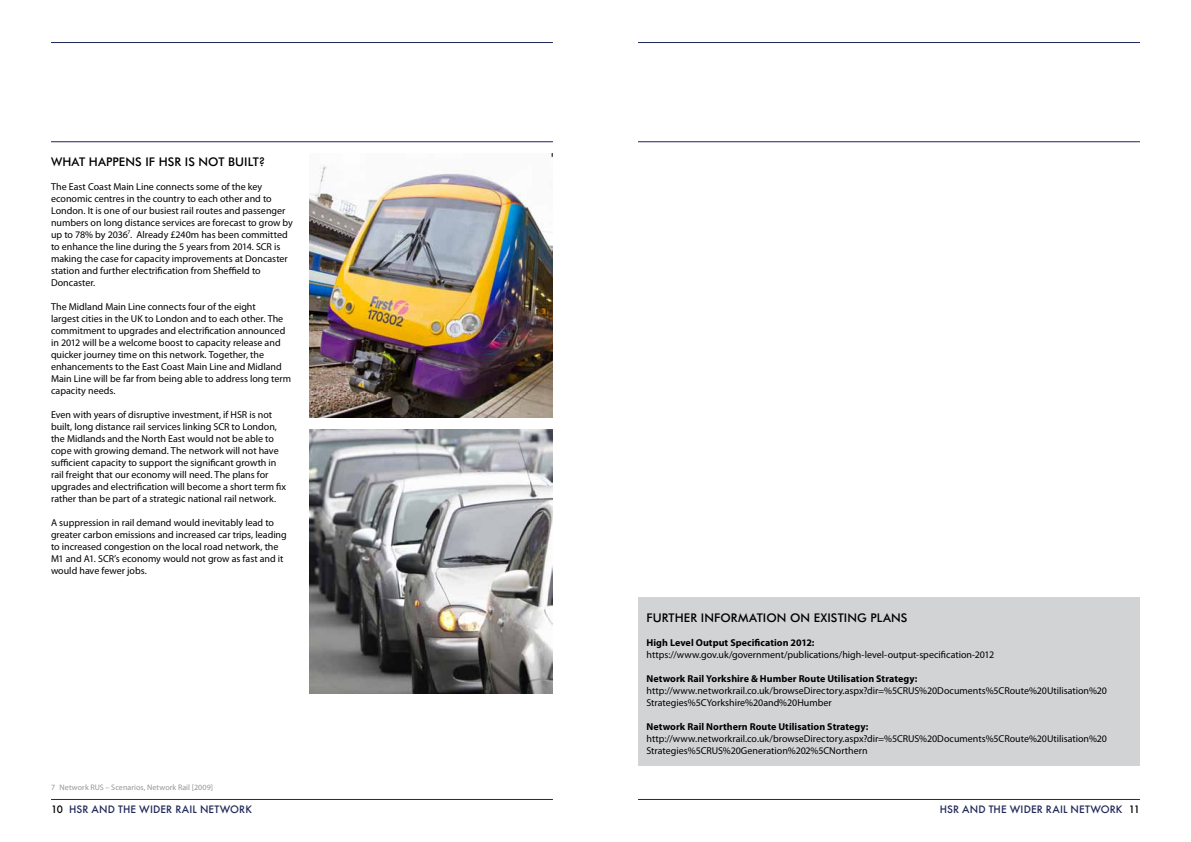
<style>
.page{position:relative;width:1191px;height:842px;background:#fff}
.page>*{position:absolute;margin:0;border:0;box-sizing:border-box;transform-origin:0 0}
.t1{font:500 12px "Futura BT";letter-spacing:.005em;color:#000}
.t2{font:10px/12px "Myriad Pro";color:#000}
.t3{font:700 10px "Myriad Pro";letter-spacing:.005em;color:#000}
.t4{font:500 10px "Futura";letter-spacing:.015em;color:#1f2758}
.t5{font:8px "Myriad Pro";letter-spacing:.01em;color:#939598}
.s1{color:#000}
</style>
<div class="page">
<hr style="left:51px;top:42px;width:502px;height:1px;background:#1f2758">
<hr style="left:638px;top:42px;width:502px;height:1px;background:#1f2758">
<hr style="left:51px;top:141px;width:502px;height:1px;background:#1f2758">
<hr style="left:638px;top:141px;width:502px;height:1px;background:#1f2758">
<hr style="left:51px;top:799px;width:502px;height:1px;background:#1f2758">
<hr style="left:638px;top:799px;width:502px;height:1px;background:#1f2758">
<img style="left:309px;top:154px;width:244px;height:264px">
<img style="left:309px;top:430px;width:244px;height:264px">
<div style="left:638px;top:598px;width:502px;height:168px;background:#d1d3d4"></div>
<p class="t1" style="left:51px;top:154px;width:216px">WHAT HAPPENS IF HSR IS NOT BUILT?</p>
<p class="t2" style="left:51px;top:180px;width:243px">The East Coast Main Line connects some of the key economic centres in the country to each other and to London. It is one of our busiest rail routes and passenger numbers on long distance services are forecast to grow by up to 78% by 2036<sup>7</sup>. Already £240m has been committed to enhance the line during the 5 years from 2014. SCR is making the case for capacity improvements at Doncaster station and further electrification from Sheffield to Doncaster.</p>
<p class="t2" style="left:51px;top:300px;width:242px">The Midland Main Line connects four of the eight<br>largest cities in the UK to London and to each other. The commitment to upgrades and electrification announced in 2012 will be a welcome boost to capacity release and quicker journey time on this network. Together, the enhancements to the East Coast Main Line and Midland Main Line will be far from being able to address long term capacity needs.</p>
<p class="t2" style="left:51px;top:408px;width:236px">Even with years of disruptive investment, if HSR is not built, long distance rail services linking SCR to London, the Midlands and the North East would not be able to cope with growing demand. The network will not have sufficient capacity to support the significant growth in rail freight that our economy will need. The plans for upgrades and electrification will become a short term fix rather than be part of a strategic national rail network.</p>
<p class="t2" style="left:51px;top:516px;width:237px">A suppression in rail demand would inevitably lead to greater carbon emissions and increased car trips, leading to increased congestion on the local road network, the M1 and A1. SCR’s economy would not grow as fast and it would have fewer jobs.</p>
<p class="t5" style="left:51px;top:782px;width:163px">7 Network RUS – Scenarios, Network Rail [2009]</p>
<p class="t1" style="left:646px;top:610px;width:15px">FURTHER</p>
<p class="t1" style="left:701px;top:610px;width:13px">INFORMATION</p>
<p class="t1" style="left:790px;top:610px;width:45px">ON EXISTING</p>
<p class="t1" style="left:870px;top:610px;width:9px">PLANS</p>
<p class="t3" style="left:646px;top:636px;width:169px">High Level Output Specification 2012:</p>
<p class="t2" style="left:646px;top:648px;width:349px">https://www.gov.uk/government/publications/high-level-output-specification-2012</p>
<p class="t3" style="left:646px;top:672px;width:272px">Network Rail Yorkshire &amp; Humber Route Utilisation Strategy:</p>
<p class="t2" style="left:646px;top:684px;width:462px">http://www.networkrail.co.uk/browseDirectory.aspx?dir=%5CRUS%20Documents%5CRoute%20Utilisation%20<br>Strategies%5CYorkshire%20and%20Humber</p>
<p class="t3" style="left:646px;top:720px;width:223px">Network Rail Northern Route Utilisation Strategy:</p>
<p class="t2" style="left:646px;top:732px;width:462px">http://www.networkrail.co.uk/browseDirectory.aspx?dir=%5CRUS%20Documents%5CRoute%20Utilisation%20<br>Strategies%5CRUS%20Generation%202%5CNorthern</p>
<p class="t4" style="left:51px;top:803px;width:202px"><span class="s1">10</span> HSR AND TH E WIDER RAIL NETWORK</p>
<p class="t4" style="left:939px;top:803px;width:202px">HSR AND TH E WIDER RAIL NETWORK <span class="s1">11</span></p>
</div>
